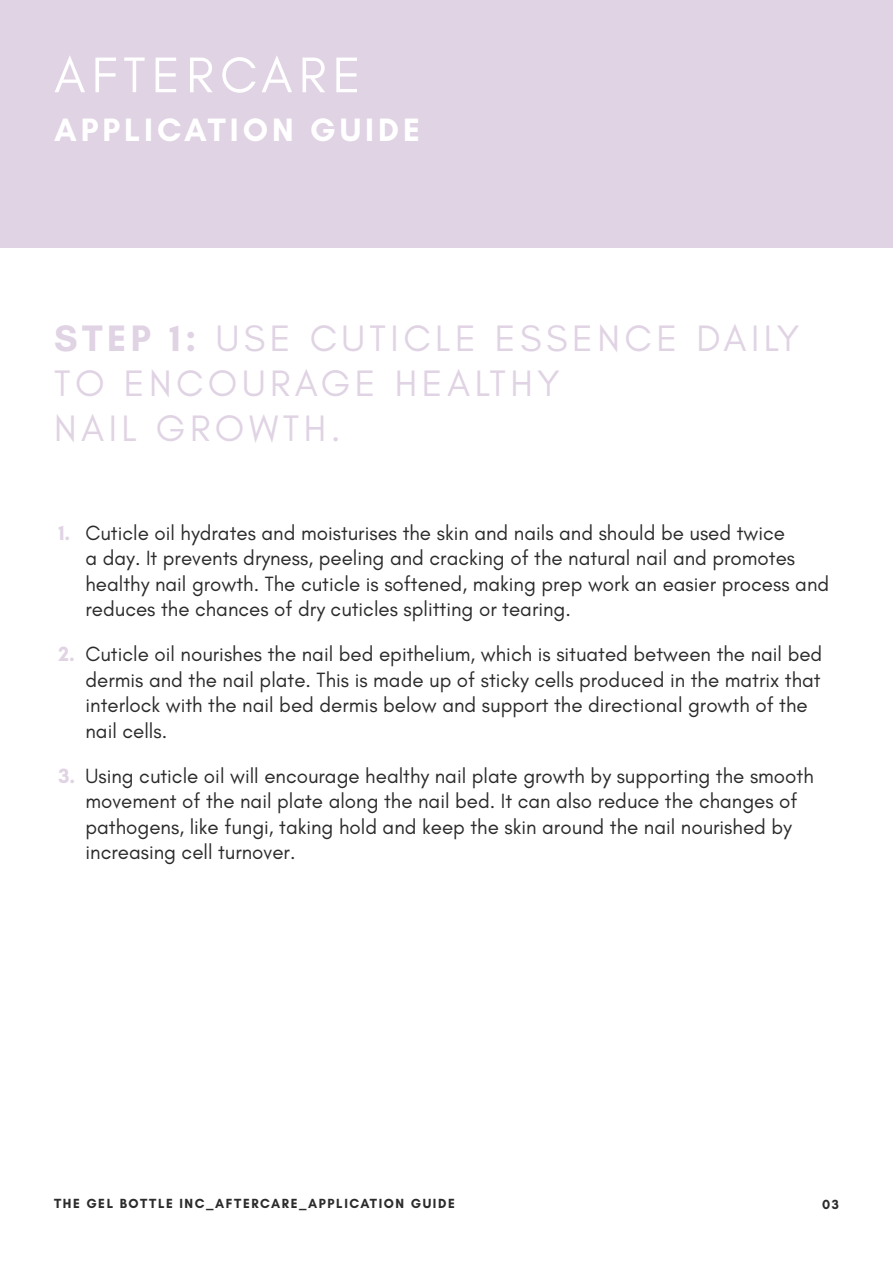
<style>
.page{position:relative;width:893px;height:1263px;background:#fff}
.page>*{position:absolute;margin:0;border:0;box-sizing:border-box;transform-origin:0 0}
.t1{font:51px "Glacial Indifference";letter-spacing:.12em;color:#fff}
.t2{font:37.5px/45px "Glacial Indifference";letter-spacing:.12em;color:#e0d3e4}
.t3{font:700 33px "Glacial Indifference";letter-spacing:.12em;color:#fff}
.t4{font:21px/25.5px "Glacial Indifference";color:#2b2b2b}
.t5{font:700 13.5px "Glacial Indifference";letter-spacing:.12em;color:#2b2b2b}
.s1{font-weight:700}
.s2{font-weight:700;color:#e0d3e4}
</style>
<div class="page">
<div style="left:0;top:0;width:893px;height:248px;background:#e0d3e4"></div>
<p class="t1" style="left:54px;top:47px;width:308px">AFTERCARE</p>
<p class="t3" style="left:54px;top:109px;width:367px">APPLICATION GUIDE</p>
<p class="t2" style="left:54px;top:316px;width:747px"><span class="s1">STEP 1:</span> USE CUTICLE ESSENCE DAILY<br>TO ENCOURAGE HEALTHY<br>NAIL GROWTH.</p>
<p class="t4" style="left:86px;top:520px;width:745px;text-indent:-27px"><span class="s2">1.</span> Cuticle oil hydrates and moisturises the skin and nails and should be used twice<br>a day. It prevents dryness, peeling and cracking of the natural nail and promotes healthy nail growth. The cuticle is softened, making prep work an easier process and reduces the chances of dry cuticles splitting or tearing.</p>
<p class="t4" style="left:86px;top:642px;width:738px;text-indent:-27px"><span class="s2">2.</span> Cuticle oil nourishes the nail bed epithelium, which is situated between the nail bed dermis and the nail plate. This is made up of sticky cells produced in the matrix that interlock with the nail bed dermis below and support the directional growth of the nail cells.</p>
<p class="t4" style="left:86px;top:763px;width:730px;text-indent:-27px"><span class="s2">3.</span> Using cuticle oil will encourage healthy nail plate growth by supporting the smooth movement of the nail plate along the nail bed. It can also reduce the changes of pathogens, like fungi, taking hold and keep the skin around the nail nourished by increasing cell turnover.</p>
<p class="t5" style="left:54px;top:1194px;width:402px">THE GEL BOTTLE INC_AFTERCARE_APPLICATION GUIDE</p>
<p class="t5" style="left:822px;top:1196px;width:18px">03</p>
</div>
